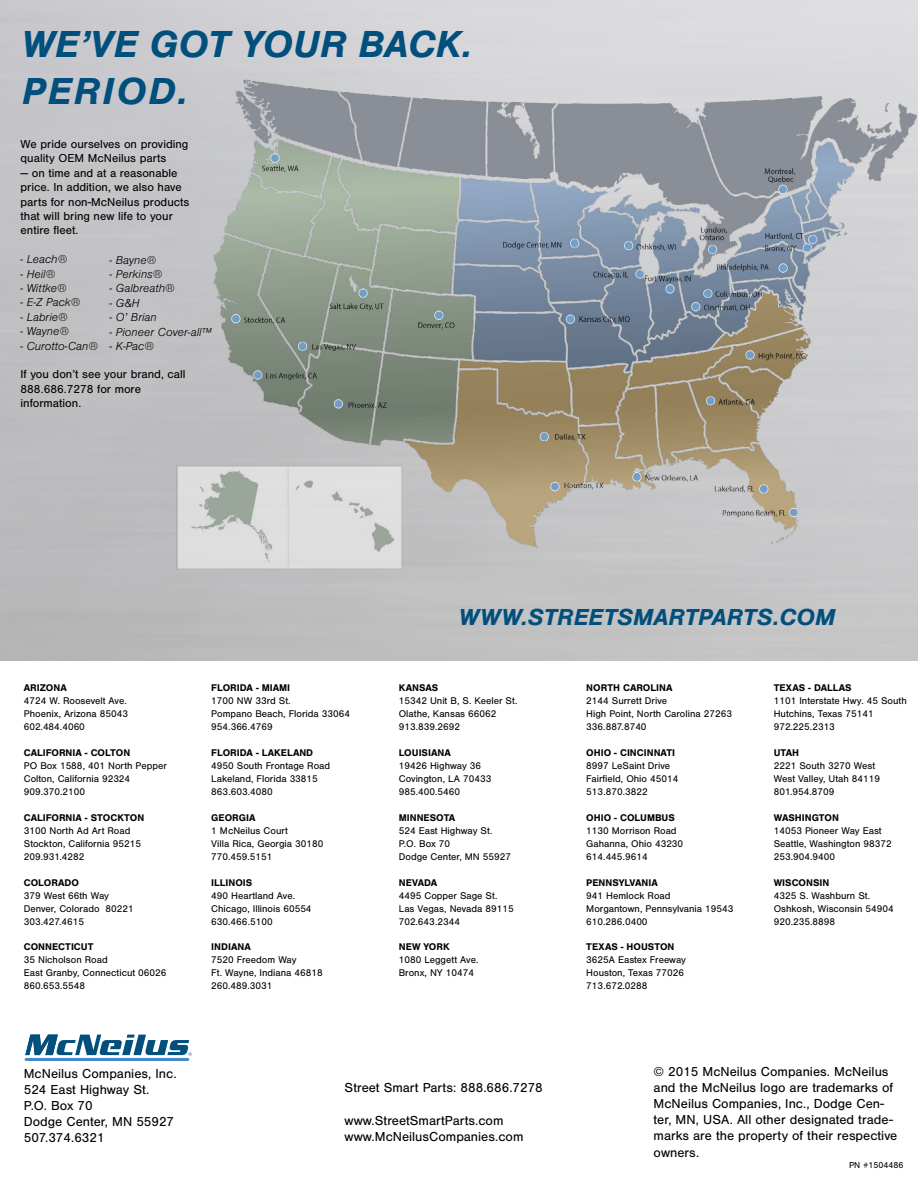
<style>
.page{position:relative;width:918px;height:1188px;background:#fff}
.page>*{position:absolute;margin:0;border:0;box-sizing:border-box;transform-origin:0 0}
.t1{font:italic 700 39px/46.8px "Nimbus San";color:#004f7d}
.t2{font:italic 700 24px "Nimbus San";color:#004f7d}
.t3{font:13.5px/16.2px "Nimbus San";color:#000}
.t4{font:12px/14.4px "Nimbus San";color:#000}
.t5{font:italic 300 12px "Nimbus San";color:#000}
.t6{font:10.05px/12.9px "Nimbus San";color:#000}
.t7{font:700 10.05px "Nimbus San";color:#000}
.t8{font:9px "Nimbus San";color:#000}
</style>
<div class="page">
<img style="left:159px;top:72px;width:759px;height:512px">
<svg style="left:25px;top:1035px;width:167px;height:21px"></svg>
<hr style="left:25px;top:1058px;width:164px;height:3px;background:#458bc9;border-radius:2px">
<h1 class="t1" style="left:22px;top:20px;width:452px">WE’VE GOT YOUR BACK.<br>PERIOD.</h1>
<p class="t4" style="left:21px;top:137px;width:169px">We pride ourselves on providing quality OEM McNeilus parts</p>
<p class="t4" style="left:21px;top:166px;width:170px">— on time and at a reasonable price. In addition, we also have parts for non-McNeilus products that will bring new life to your entire fleet.</p>
<p class="t5" style="left:21px;top:253px;width:48px">- Leach®</p>
<p class="t5" style="left:21px;top:267px;width:36px">- Heil®</p>
<p class="t5" style="left:21px;top:282px;width:48px">- Wittke®</p>
<p class="t5" style="left:21px;top:296px;width:61px">- E-Z Pack®</p>
<p class="t5" style="left:21px;top:310px;width:49px">- Labrie®</p>
<p class="t5" style="left:21px;top:325px;width:50px">- Wayne®</p>
<p class="t5" style="left:21px;top:339px;width:79px">- Curotto-Can®</p>
<p class="t4" style="left:21px;top:367px;width:167px">If you don’t see your brand, call<br>888.686.7278 for more information.</p>
<p class="t5" style="left:110px;top:253px;width:48px">- Bayne®</p>
<p class="t5" style="left:110px;top:268px;width:54px">- Perkins®</p>
<p class="t5" style="left:110px;top:282px;width:66px">- Galbreath®</p>
<p class="t5" style="left:110px;top:296px;width:32px">- G&amp;H</p>
<p class="t5" style="left:110px;top:311px;width:49px">- O’ Brian</p>
<p class="t5" style="left:110px;top:325px;width:103px">- Pioneer Cover-all™</p>
<p class="t5" style="left:110px;top:340px;width:46px">- K-Pac®</p>
<p class="t7" style="left:24px;top:682px;width:44px">ARIZONA</p>
<p class="t6" style="left:24px;top:695px;width:106px">4724 W. Roosevelt Ave.<br>Phoenix, Arizona 85043<br>602.484.4060</p>
<p class="t7" style="left:24px;top:747px;width:108px">CALIFORNIA - COLTON</p>
<p class="t6" style="left:24px;top:759px;width:145px">PO Box 1588, 401 North Pepper<br>Colton, California 92324<br>909.370.2100</p>
<p class="t7" style="left:24px;top:812px;width:122px">CALIFORNIA - STOCKTON</p>
<p class="t6" style="left:24px;top:824px;width:119px">3100 North Ad Art Road<br>Stockton, California 95215<br>209.931.4282</p>
<p class="t7" style="left:24px;top:877px;width:57px">COLORADO</p>
<p class="t6" style="left:24px;top:889px;width:112px">379 West 66th Way<br>Denver, Colorado 80221<br>303.427.4615</p>
<p class="t7" style="left:24px;top:942px;width:71px">CONNECTICUT</p>
<p class="t6" style="left:24px;top:954px;width:144px">35 Nicholson Road<br>East Granby, Connecticut 06026<br>860.653.5548</p>
<p class="t7" style="left:211px;top:682px;width:80px">FLORIDA - MIAMI</p>
<p class="t6" style="left:211px;top:695px;width:140px">1700 NW 33rd St.<br>Pompano Beach, Florida 33064<br>954.366.4769</p>
<p class="t7" style="left:211px;top:747px;width:103px">FLORIDA - LAKELAND</p>
<p class="t6" style="left:211px;top:759px;width:120px">4950 South Frontage Road<br>Lakeland, Florida 33815<br>863.603.4080</p>
<p class="t7" style="left:211px;top:812px;width:46px">GEORGIA</p>
<p class="t6" style="left:211px;top:824px;width:114px">1 McNeilus Court<br>Villa Rica, Georgia 30180<br>770.459.5151</p>
<p class="t7" style="left:211px;top:877px;width:42px">ILLINOIS</p>
<p class="t6" style="left:211px;top:889px;width:102px">490 Heartland Ave.<br>Chicago, Illinois 60554<br>630.466.5100</p>
<p class="t7" style="left:211px;top:942px;width:41px">INDIANA</p>
<p class="t6" style="left:211px;top:954px;width:113px">7520 Freedom Way<br>Ft. Wayne, Indiana 46818<br>260.489.3031</p>
<h2 class="t2" style="left:459px;top:603px;width:378px">WWW.STREETSMARTPARTS.COM</h2>
<p class="t7" style="left:399px;top:682px;width:41px">KANSAS</p>
<p class="t6" style="left:399px;top:695px;width:120px">15342 Unit B, S. Keeler St.<br>Olathe, Kansas 66062<br>913.839.2692</p>
<p class="t7" style="left:399px;top:747px;width:53px">LOUISIANA</p>
<p class="t6" style="left:399px;top:759px;width:94px">19426 Highway 36<br>Covington, LA 70433<br>985.400.5460</p>
<p class="t7" style="left:399px;top:812px;width:58px">MINNESOTA</p>
<p class="t6" style="left:399px;top:824px;width:114px">524 East Highway St.<br>P.O. Box 70<br>Dodge Center, MN 55927</p>
<p class="t7" style="left:399px;top:877px;width:40px">NEVADA</p>
<p class="t6" style="left:399px;top:889px;width:116px">4495 Copper Sage St.<br>Las Vegas, Nevada 89115<br>702.643.2344</p>
<p class="t7" style="left:399px;top:942px;width:52px">NEW YORK</p>
<p class="t6" style="left:399px;top:954px;width:81px">1080 Leggett Ave.<br>Bronx, NY 10474</p>
<p class="t7" style="left:586px;top:682px;width:88px">NORTH CAROLINA</p>
<p class="t6" style="left:586px;top:695px;width:147px">2144 Surrett Drive<br>High Point, North Carolina 27263<br>336.887.8740</p>
<p class="t7" style="left:586px;top:747px;width:90px">OHIO - CINCINNATI</p>
<p class="t6" style="left:586px;top:759px;width:94px">8997 LeSaint Drive<br>Fairfield, Ohio 45014<br>513.870.3822</p>
<p class="t7" style="left:586px;top:812px;width:90px">OHIO - COLUMBUS</p>
<p class="t6" style="left:586px;top:824px;width:98px">1130 Morrison Road<br>Gahanna, Ohio 43230<br>614.445.9614</p>
<p class="t7" style="left:586px;top:877px;width:73px">PENNSYLVANIA</p>
<p class="t6" style="left:586px;top:889px;width:149px">941 Hemlock Road<br>Morgantown, Pennsylvania 19543<br>610.286.0400</p>
<p class="t7" style="left:586px;top:942px;width:90px">TEXAS - HOUSTON</p>
<p class="t6" style="left:586px;top:954px;width:101px">3625A Eastex Freeway<br>Houston, Texas 77026<br>713.672.0288</p>
<p class="t7" style="left:774px;top:682px;width:79px">TEXAS - DALLAS</p>
<p class="t6" style="left:774px;top:695px;width:135px">1101 Interstate Hwy. 45 South<br>Hutchins, Texas 75141<br>972.225.2313</p>
<p class="t7" style="left:774px;top:747px;width:27px">UTAH</p>
<p class="t6" style="left:774px;top:759px;width:108px">2221 South 3270 West<br>West Valley, Utah 84119<br>801.954.8709</p>
<p class="t7" style="left:774px;top:812px;width:67px">WASHINGTON</p>
<p class="t6" style="left:774px;top:824px;width:119px">14053 Pioneer Way East<br>Seattle, Washington 98372<br>253.904.9400</p>
<p class="t7" style="left:774px;top:877px;width:57px">WISCONSIN</p>
<p class="t6" style="left:774px;top:889px;width:122px">4325 S. Washburn St.<br>Oshkosh, Wisconsin 54904<br>920.235.8898</p>
<h3 class="t3" style="left:24px;top:1065px;width:154px">McNeilus Companies, Inc.<br>524 East Highway St.<br>P.O. Box 70<br>Dodge Center, MN 55927<br>507.374.6321</h3>
<h3 class="t3" style="left:345px;top:1080px;width:200px">Street Smart Parts: 888.686.7278</h3>
<h3 class="t3" style="left:345px;top:1113px;width:180px">www.StreetSmartParts.com www.McNeilusCompanies.com</h3>
<h3 class="t3" style="left:654px;top:1063px;width:245px">© 2015 McNeilus Companies. McNeilus and the McNeilus logo are trademarks of McNeilus Companies, Inc., Dodge Cen&shy;ter, MN, USA. All other designated trade&shy;marks are the property of their respective owners.</h3>
<p class="t8" style="left:849px;top:1160px;width:56px">PN #1504486</p>
</div>
